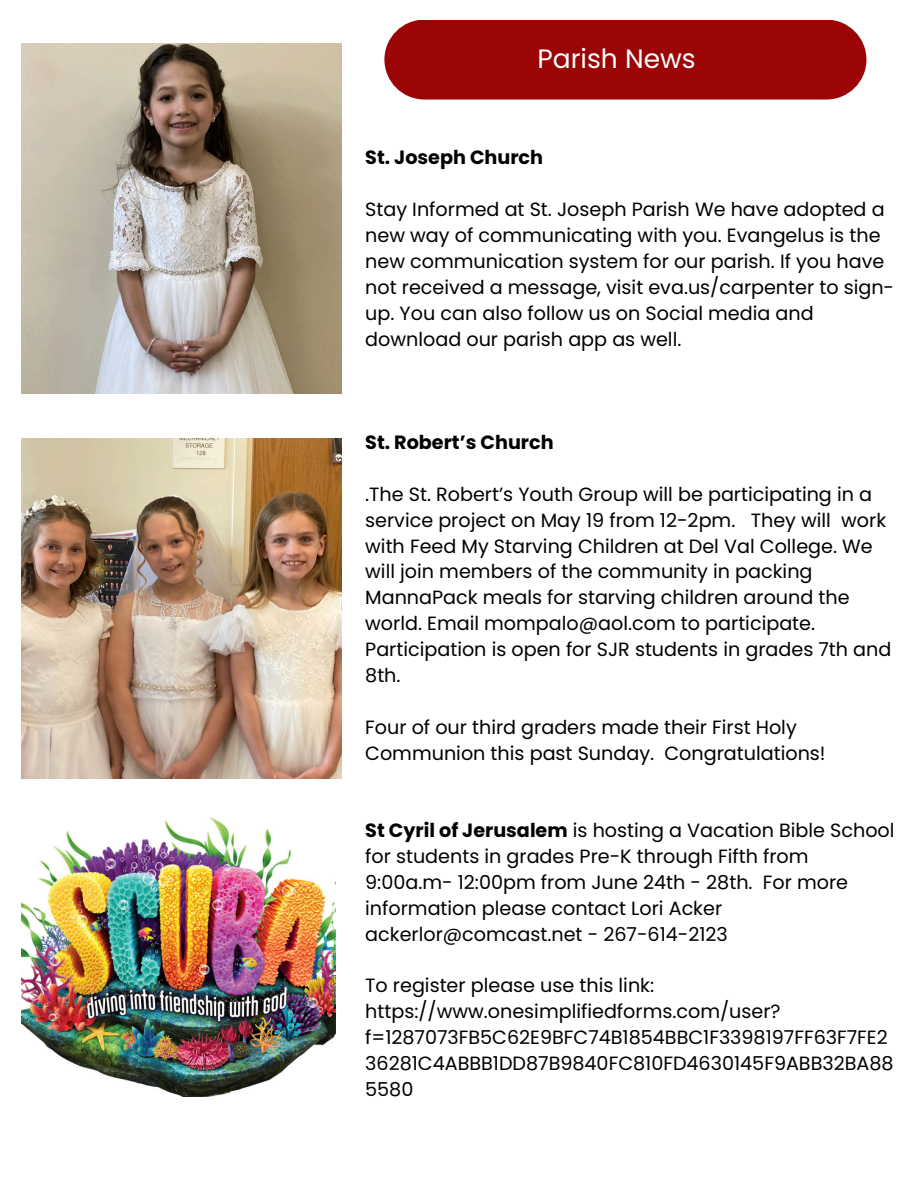
<style>
.page{position:relative;width:918px;height:1188px;background:#fff}
.page>*{position:absolute;margin:0;border:0;box-sizing:border-box;transform-origin:0 0}
.t1{font:26.55px "Poppins";color:#fff}
.t2{font:19.2px/25.8px "Poppins";color:#000}
.t3{font:700 19.2px "Poppins";color:#000}
.s1{font-weight:700}
</style>
<div class="page">
<div style="left:384px;top:20px;width:482px;height:80px;background:#9b0505;border-radius:40px"></div>
<img style="left:21px;top:44px;width:321px;height:350px">
<img style="left:21px;top:818px;width:314px;height:278px">
<img style="left:21px;top:438px;width:320px;height:341px">
<p class="t1" style="left:537px;top:40px;width:160px">Parish News</p>
<h1 class="t3" style="left:365px;top:144px;width:179px">St. Joseph Church</h1>
<h2 class="t2" style="left:365px;top:197px;width:530px">Stay Informed at St. Joseph Parish We have adopted a new way of communicating with you. Evangelus is the new communication system for our parish. If you have not received a message, visit eva.us/carpenter to sign&shy;up. You can also follow us on Social media and download our parish app as well.</h2>
<p class="t3" style="left:365px;top:429px;width:190px">St. Robert’s Church</p>
<h2 class="t2" style="left:365px;top:481px;width:528px">.The St. Robert’s Youth Group will be participating in a service project on May 19 from 12-2pm. They will work with Feed My Starving Children at Del Val College. We will join members of the community in packing MannaPack meals for starving children around the world. Email mompalo@aol.com to participate.<br>Participation is open for SJR students in grades 7th and 8th.</h2>
<p class="t2" style="left:365px;top:714px;width:462px">Four of our third graders made their First Holy<br>Communion this past Sunday. Congratulations!</p>
<p class="t2" style="left:365px;top:818px;width:531px"><span class="s1">St Cyril of Jerusalem</span> is hosting a Vacation Bible School for students in grades Pre-K through Fifth from 9:00a.m- 12:00pm from June 24th - 28th. For more information please contact Lori Acker</p>
<p class="t2" style="left:365px;top:921px;width:364px">ackerlor@comcast.net - 267-614-2123</p>
<p class="t2" style="left:365px;top:973px;width:291px">To register please use this link:</p>
<p class="t2" style="left:365px;top:999px;width:530px">https://www.onesimplifiedforms.com/user? f=1287073FB5C62E9BFC74B1854BBC1F3398197FF63F7FE2<br>36281C4ABBB1DD87B9840FC810FD4630145F9ABB32BA88<br>5580</p>
</div>
